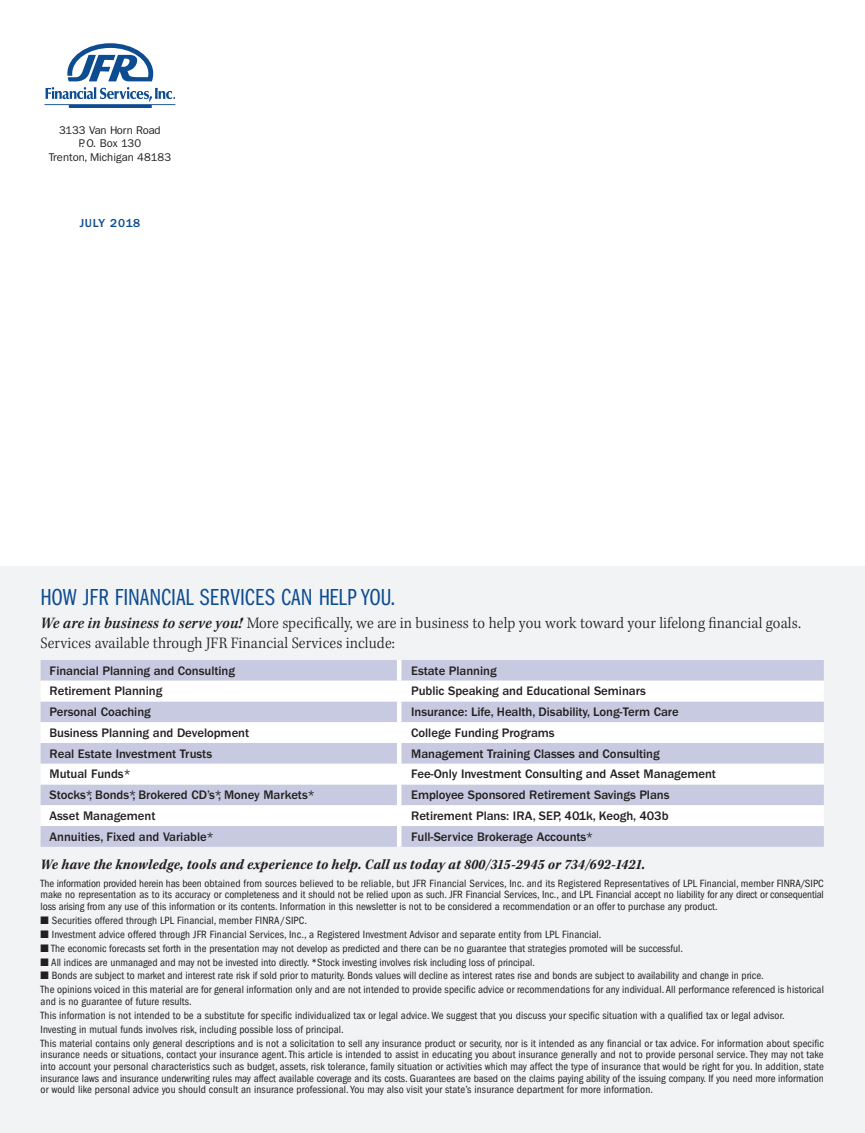
<style>
.page{position:relative;width:865px;height:1133px;background:#fff}
.page>*{position:absolute;margin:0;border:0;box-sizing:border-box;transform-origin:0 0}
.t1{font:24px "ITC Franklin Gothic Std Bk Cp";letter-spacing:.01em;color:#0d4c91}
.t2{font:16.5px/19.2px "Kepler Std Light Scn";letter-spacing:.005em;color:#231f20}
.t3{font:15px "Kepler Std Bold Scn It";letter-spacing:.01em;color:#231f20}
.t4{font:500 12.75px "ITC Franklin Gothic Std";letter-spacing:-.005em;color:#231f20}
.t5{font:500 12px "ITC Franklin Gothic Std";letter-spacing:.055em;color:#0d4c91}
.t6{font:11.25px/13.5px "ITC Franklin Gothic Std";color:#231f20;text-align:center}
.t7{font:condensed 10.8px/11.7px "ITC Franklin Gothic Std";letter-spacing:.01em;color:#231f20;text-align:justify}
.s1{font-family:"Kepler Std Semibold Scn It"}
</style>
<div class="page">
<div style="left:0;top:566px;width:865px;height:566px;background:#f2f3f4"></div>
<div style="left:41px;top:660px;width:783px;height:186px;background:#c7cae1"></div>
<svg style="left:41px;top:680px;width:783px;height:146px;fill:#fff"></svg>
<hr style="left:397px;top:660px;width:4px;height:20px;background:#fff">
<hr style="left:397px;top:680px;width:4px;height:21px;background:#fff">
<hr style="left:397px;top:701px;width:4px;height:21px;background:#fff">
<hr style="left:397px;top:722px;width:4px;height:21px;background:#fff">
<hr style="left:397px;top:743px;width:4px;height:20px;background:#fff">
<hr style="left:397px;top:763px;width:4px;height:21px;background:#fff">
<hr style="left:397px;top:784px;width:4px;height:21px;background:#fff">
<hr style="left:397px;top:805px;width:4px;height:21px;background:#fff">
<hr style="left:397px;top:826px;width:4px;height:20px;background:#fff">
<hr style="left:44px;top:104px;width:131px;height:1px;background:#0d4c91">
<svg style="left:67px;top:43px;width:86px;height:38px"></svg>
<svg style="left:45px;top:87px;width:130px;height:15px"></svg>
<p class="t6" style="left:49px;top:123px;width:124px">3133 Van Horn Road<br>P. O. Box 130<br>Trenton, Michigan 48183</p>
<p class="t5" style="left:80px;top:216px;width:62px">JULY 2018</p>
<h1 class="t1" style="left:41px;top:583px;width:356px">HOW JFR FINANCIAL SERVICES CAN HELP YOU.</h1>
<h2 class="t2" style="left:41px;top:614px;width:762px"><span class="s1">We are in business to serve you!</span> More specifically, we are in business to help you work toward your lifelong financial goals.<br>Services available through JFR Financial Services include:</h2>
<p class="t4" style="left:50px;top:663px;width:187px">Financial Planning and Consulting</p>
<p class="t4" style="left:411px;top:663px;width:87px">Estate Planning</p>
<p class="t4" style="left:50px;top:684px;width:114px">Retirement Planning</p>
<p class="t4" style="left:411px;top:684px;width:236px">Public Speaking and Educational Seminars</p>
<p class="t4" style="left:50px;top:704px;width:103px">Personal Coaching</p>
<p class="t4" style="left:411px;top:704px;width:269px">Insurance: Life, Health, Disability, Long-Term Care</p>
<p class="t4" style="left:50px;top:725px;width:201px">Business Planning and Development</p>
<p class="t4" style="left:411px;top:725px;width:145px">College Funding Programs</p>
<p class="t4" style="left:50px;top:746px;width:164px">Real Estate Investment Trusts</p>
<p class="t4" style="left:411px;top:746px;width:250px">Management Training Classes and Consulting</p>
<p class="t4" style="left:50px;top:767px;width:82px">Mutual Funds*</p>
<p class="t4" style="left:411px;top:767px;width:306px">Fee-Only Investment Consulting and Asset Management</p>
<p class="t4" style="left:50px;top:787px;width:266px">Stocks*, Bonds*, Brokered CD’s*, Money Markets*</p>
<p class="t4" style="left:411px;top:787px;width:260px">Employee Sponsored Retirement Savings Plans</p>
<p class="t4" style="left:50px;top:808px;width:107px">Asset Management</p>
<p class="t4" style="left:411px;top:808px;width:259px">Retirement Plans: IRA, SEP, 401k, Keogh, 403b</p>
<p class="t4" style="left:50px;top:829px;width:165px">Annuities, Fixed and Variable*</p>
<p class="t4" style="left:411px;top:829px;width:183px">Full-Service Brokerage Accounts*</p>
<h3 class="t3" style="left:41px;top:855px;width:606px">We have the knowledge, tools and experience to help. Call us today at 800/315-2945 or 734/692-1421.</h3>
<p class="t7" style="left:41px;top:877px;width:785px">The information provided herein has been obtained from sources believed to be reliable, but JFR Financial Services, Inc. and its Registered Representatives of LPL Financial, member FINRA/SIPC make no representation as to its accuracy or completeness and it should not be relied upon as such. JFR Financial Services, Inc., and LPL Financial accept no liability for any direct or consequential loss arising from any use of this information or its contents. Information in this newsletter is not to be considered a recommendation or an offer to purchase any product.</p>
<p class="t7" style="left:41px;top:914px;width:268px">■ Securities offered through LPL Financial, member FINRA/SIPC.</p>
<p class="t7" style="left:41px;top:928px;width:562px">■ Investment advice offered through JFR Financial Services, Inc., a Registered Investment Advisor and separate entity from LPL Financial.</p>
<p class="t7" style="left:41px;top:942px;width:644px">■ The economic forecasts set forth in the presentation may not develop as predicted and there can be no guarantee that strategies promoted will be successful.</p>
<p class="t7" style="left:41px;top:956px;width:496px">■ All indices are unmanaged and may not be invested into directly. *Stock investing involves risk including loss of principal.</p>
<p class="t7" style="left:41px;top:968px;width:785px;line-height:14px">■ Bonds are subject to market and interest rate risk if sold prior to maturity. Bonds values will decline as interest rates rise and bonds are subject to availability and change in price.<br>The opinions voiced in this material are for general information only and are not intended to provide specific advice or recommendations for any individual. All performance referenced is historical</p>
<p class="t7" style="left:41px;top:994px;width:785px;line-height:14px;text-align:left">and is no guarantee of future results.<br>This information is not intended to be a substitute for specific individualized tax or legal advice. We suggest that you discuss your specific situation with a qualified tax or legal advisor.<br>Investing in mutual funds involves risk, including possible loss of principal.<br>This material contains only general descriptions and is not a solicitation to sell any insurance product or security, nor is it intended as any financial or tax advice. For information about specific</p>
<p class="t7" style="left:41px;top:1048px;width:785px">insurance needs or situations, contact your insurance agent. This article is intended to assist in educating you about insurance generally and not to provide personal service. They may not take into account your personal characteristics such as budget, assets, risk tolerance, family situation or activities which may affect the type of insurance that would be right for you. In addition, state insurance laws and insurance underwriting rules may affect available coverage and its costs. Guarantees are based on the claims paying ability of the issuing company. If you need more information or would like personal advice you should consult an insurance professional. You may also visit your state’s insurance department for more information.</p>
</div>
